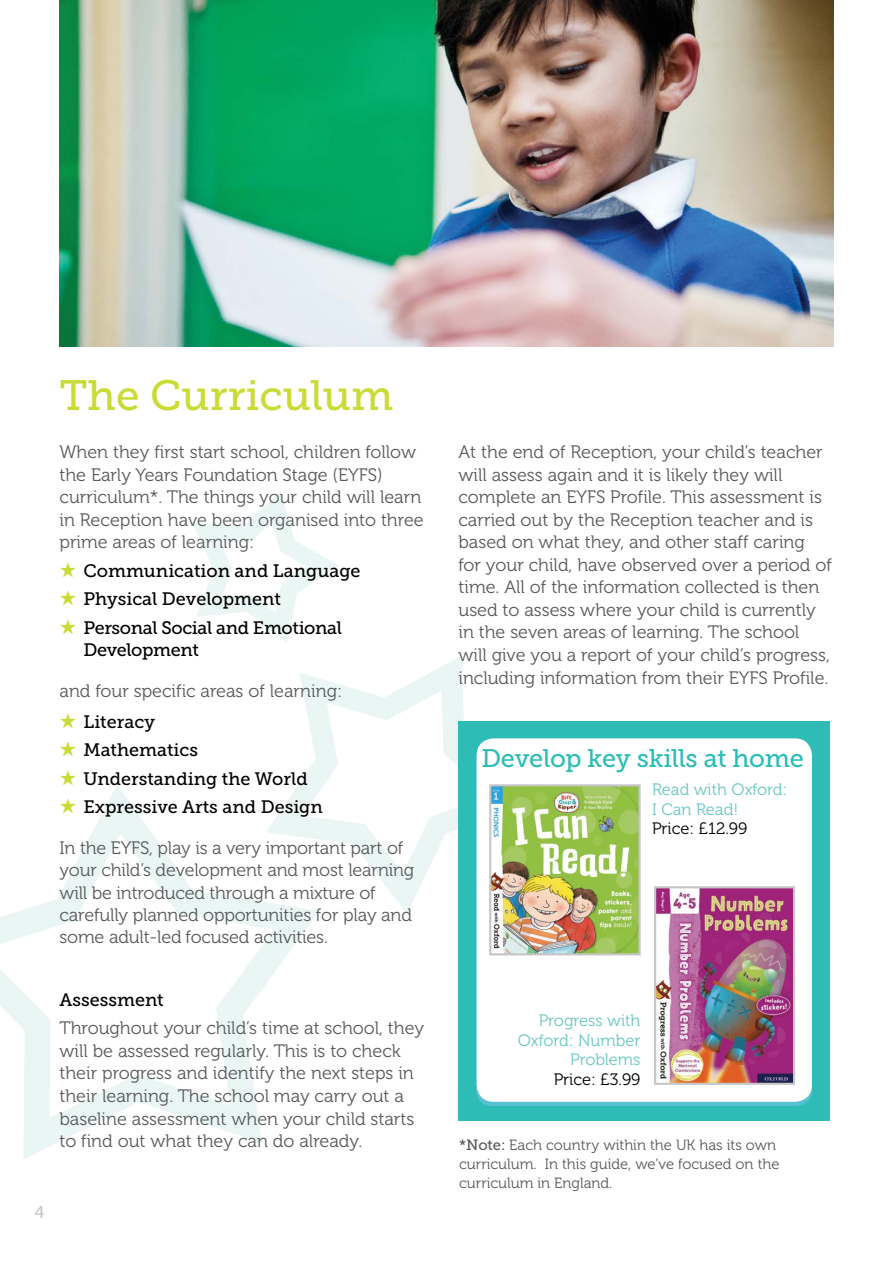
<style>
.page{position:relative;width:893px;height:1263px;background:#fff}
.page>*{position:absolute;margin:0;border:0;box-sizing:border-box;transform-origin:0 0}
.t1{font:42.3px "Museo Slab 500";color:#cadb36}
.t2{font:25.35px "Museo Slab 500";letter-spacing:-.01em;color:#2dbcb6}
.t3{font:18px/22.5px "Museo 300";color:#58595b}
.t4{font:18px "Museo Slab 500";color:#000}
.t5{font:18px/22.5px "Museo Slab 500";letter-spacing:-.02em;color:#000}
.t6{font:16.95px "Museo Slab 500";color:#c7c6c6}
.t7{font:16.5px/19.5px "Museo 300";color:#69c7c2}
.t8{font:16.5px "Museo 300";color:#000}
.t9{font:14.85px/19px "Museo 300";color:#58595b}
.s1{color:#cadb36}
.s2{font-family:"Museo Slab 500"}
</style>
<div class="page">
<svg style="left:0;top:785px;width:303px;height:374px"></svg>
<svg style="left:247px;top:656px;width:217px;height:278px"></svg>
<svg style="left:193px;top:492px;width:162px;height:166px"></svg>
<img style="left:60px;top:0;width:773px;height:346px">
<div style="left:458px;top:721px;width:372px;height:399px;background:#2dbcb6"></div>
<div style="left:477px;top:738px;width:335px;height:364px;background:#fff;border-radius:17px"></div>
<img style="left:657px;top:889px;width:135px;height:193px">
<div style="left:654px;top:886px;width:141px;height:199px;border:2px solid #c7c6c6"></div>
<img style="left:492px;top:787px;width:146px;height:165px">
<div style="left:489px;top:784px;width:152px;height:171px;border:2px solid #c7c6c6"></div>
<h1 class="t1" style="left:60px;top:372px;width:335px">The Curriculum</h1>
<p class="t3" style="left:60px;top:441px;width:366px">When they first start school, children follow the Early Years Foundation Stage (EYFS) curriculum*. The things your child will learn in Reception have been organised into three prime areas of learning:</p>
<p class="t4" style="left:60px;top:561px;width:303px"><span class="s1">★</span> Communication and Language</p>
<p class="t4" style="left:60px;top:589px;width:223px"><span class="s1">★</span> Physical Development</p>
<p class="t5" style="left:83px;top:617px;width:260px;text-indent:-24px"><span class="s1">★</span> Personal Social and Emotional<br>Development</p>
<p class="t3" style="left:60px;top:680px;width:284px">and four specific areas of learning:</p>
<p class="t4" style="left:60px;top:712px;width:97px"><span class="s1">★</span> Literacy</p>
<p class="t4" style="left:60px;top:740px;width:140px"><span class="s1">★</span> Mathematics</p>
<p class="t4" style="left:60px;top:769px;width:250px"><span class="s1">★</span> Understanding the World</p>
<p class="t4" style="left:60px;top:797px;width:265px"><span class="s1">★</span> Expressive Arts and Design</p>
<p class="t3" style="left:60px;top:837px;width:356px">In the EYFS, play is a very important part of your child’s development and most learning will be introduced through a mixture of carefully planned opportunities for play and some adult-led focused activities.</p>
<p class="t4" style="left:60px;top:990px;width:106px">Assessment</p>
<p class="t3" style="left:60px;top:1017px;width:366px">Throughout your child’s time at school, they will be assessed regularly. This is to check their progress and identify the next steps in their learning. The school may carry out a baseline assessment when your child starts to find out what they can do already.</p>
<p class="t6" style="left:35px;top:1202px;width:12px">4</p>
<p class="t3" style="left:458px;top:441px;width:375px">At the end of Reception, your child’s teacher will assess again and it is likely they will complete an EYFS Profile. This assessment is carried out by the Reception teacher and is based on what they, and other staff caring for your child, have observed over a period of time. All of the information collected is then used to assess where your child is currently in the seven areas of learning. The school will give you a report of your child’s progress, including information from their EYFS Profile.</p>
<h2 class="t2" style="left:481px;top:744px;width:324px">Develop key skills at home</h2>
<p class="t7" style="left:652px;top:780px;width:137px">Read with Oxford:<br>I Can Read!</p>
<p class="t8" style="left:652px;top:820px;width:97px">Price: £12.99</p>
<p class="t7" style="left:518px;top:1011px;width:124px;text-align:right">Progress with<br>Oxford: Number<br>Problems</p>
<p class="t8" style="left:554px;top:1070px;width:88px">Price: £3.99</p>
<p class="t9" style="left:459px;top:1136px;width:322px"><span class="s2">*Note:</span> Each country within the UK has its own curriculum. In this guide, we’ve focused on the curriculum in England.</p>
</div>
